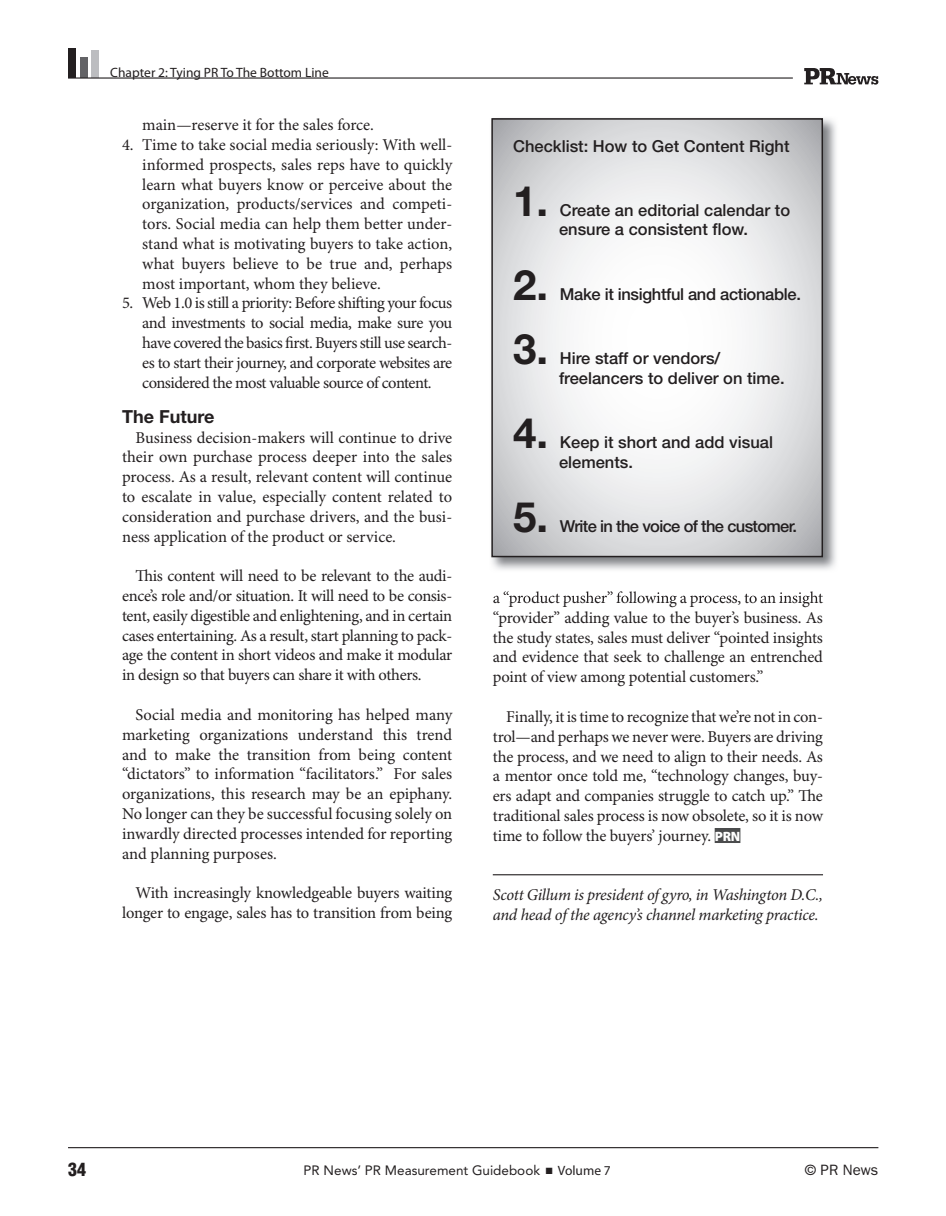
<style>
.page{position:relative;width:946px;height:1216px;background:#fff}
.page>*{position:absolute;margin:0;border:0;box-sizing:border-box;transform-origin:0 0}
.t1{font:700 42px "Helvetica Neue LT Std";color:#231f20}
.t2{font:700 18px "Helvetica Neue LT Std";color:#231f20}
.t3{font:900 condensed 18px "Helvetica LT Std";color:#231f20}
.t4{font:16.5px/19.8px "Minion Pro";letter-spacing:-.01em;color:#231f20;text-align:justify}
.t5{font:500 16.5px/19.8px "Helvetica Neue LT Std";color:#231f20}
.t6{font:italic 16.5px/19.8px "Minion Pro";letter-spacing:-.02em;color:#231f20}
.t7{font:500 16.5px "Helvetica Neue LT Std";letter-spacing:-.02em;color:#231f20}
.t8{font:500 16.5px "Helvetica Neue LT Std";letter-spacing:-.04em;color:#231f20}
.t9{font:15px "ITC Franklin Gothic Std";color:#231f20}
.t10{font:13.5px "Avenir LT Std";color:#231f20}
.t11{font:13.5px "Myriad Pro";color:#231f20}
.s1{font-family:"Myriad Pro";font-weight:900;font-size:13.5px;color:#fff}
.s2{font-family:"Myriad Pro"}
</style>
<div class="page">
<div style="left:68px;top:48px;width:8px;height:30px;background:#231f20"></div>
<div style="left:80px;top:57px;width:8px;height:21px;background:#636366"></div>
<div style="left:92px;top:50px;width:7px;height:28px;background:#bcbdc0"></div>
<hr style="left:68px;top:77px;width:724px;height:2px;background:#231f20">
<svg style="left:804px;top:68px;width:74px;height:17px"></svg>
<hr style="left:68px;top:1147px;width:810px;height:1px;background:#231f20">
<div style="left:714px;top:828px;width:26px;height:15px;background:#4b4c4d"></div>
<hr style="left:493px;top:874px;width:330px;height:1px;background:#231f20">
<img style="left:491px;top:118px;width:345px;height:452px">
<img style="left:493px;top:591px;width:330px;height:9px">
<svg style="left:494px;top:121px;width:326px;height:433px"></svg>
<div style="left:491px;top:118px;width:332px;height:439px;border:2px solid #231f20"></div>
<p class="t11" style="left:110px;top:65px;width:220px">Chapter 2: Tying PR To The Bottom Line</p>
<p class="t4" style="left:142px;top:116px;width:233px">main—reserve it for the sales force.</p>
<p class="t4" style="left:142px;top:135px;width:311px;text-indent:-20px">4. Time to take social media seriously: With well&shy;informed prospects, sales reps have to quickly learn what buyers know or perceive about the organization, products/services and competi&shy;tors. Social media can help them better under&shy;stand what is motivating buyers to take action, what buyers believe to be true and, perhaps most important, whom they believe.</p>
<p class="t4" style="left:142px;top:294px;width:311px;text-indent:-20px">5. Web 1.0 is still a priority: Before shifting your focus and investments to social media, make sure you have covered the basics first. Buyers still use search&shy;es to start their journey, and corporate websites are considered the most valuable source of content.</p>
<p class="t2" style="left:122px;top:405px;width:94px">The Future</p>
<p class="t4" style="left:122px;top:428px;width:332px;text-indent:13px">Business decision-makers will continue to drive their own purchase process deeper into the sales process. As a result, relevant content will continue to escalate in value, especially content related to consideration and purchase drivers, and the busi&shy;ness application of the product or service.</p>
<p class="t4" style="left:122px;top:567px;width:332px;text-indent:13px">This content will need to be relevant to the audi&shy;ence’s role and/or situation. It will need to be consis&shy;tent, easily digestible and enlightening, and in certain cases entertaining. As a result, start planning to pack&shy;age the content in short videos and make it modular in design so that buyers can share it with others.</p>
<p class="t4" style="left:122px;top:705px;width:332px;text-indent:13px">Social media and monitoring has helped many marketing organizations understand this trend and to make the transition from being content “dictators” to information “facilitators.” For sales organizations, this research may be an epiphany.<br>No longer can they be successful focusing solely on inwardly directed processes intended for reporting and planning purposes.</p>
<p class="t4" style="left:122px;top:883px;width:332px;text-align:right">With increasingly knowledgeable buyers waiting longer to engage, sales has to transition from being</p>
<p class="t5" style="left:513px;top:136px;width:278px">Checklist: How to Get Content Right</p>
<p class="t1" style="left:513px;top:175px;width:37px">1.</p>
<p class="t5" style="left:559px;top:200px;width:233px">Create an editorial calendar to ensure a consistent flow.</p>
<p class="t1" style="left:513px;top:259px;width:37px">2.</p>
<p class="t1" style="left:513px;top:323px;width:37px">3.</p>
<p class="t7" style="left:560px;top:284px;width:242px">Make it insightful and actionable.</p>
<p class="t5" style="left:559px;top:348px;width:227px">Hire staff or vendors/ freelancers to deliver on time.</p>
<p class="t1" style="left:513px;top:407px;width:37px">4.</p>
<p class="t5" style="left:559px;top:432px;width:215px">Keep it short and add visual elements.</p>
<p class="t1" style="left:513px;top:491px;width:37px">5.</p>
<p class="t8" style="left:560px;top:516px;width:239px">Write in the voice of the customer.</p>
<p class="t4" style="left:493px;top:588px;width:332px">a “product pusher” following a process, to an insight “provider” adding value to the buyer’s business. As the study states, sales must deliver “pointed insights and evidence that seek to challenge an entrenched point of view among potential customers.”</p>
<p class="t4" style="left:493px;top:707px;width:332px;text-indent:13px">Finally, it is time to recognize that we’re not in con&shy;trol—and perhaps we never were. Buyers are driving the process, and we need to align to their needs. As a mentor once told me, “technology changes, buy&shy;ers adapt and companies struggle to catch up.” The traditional sales process is now obsolete, so it is now time to follow the buyers’ journey. <span class="s1">PRN</span></p>
<p class="t6" style="left:493px;top:885px;width:332px">Scott Gillum is president of gyro, in Washington D.C., and head of the agency’s channel marketing practice.</p>
<p class="t3" style="left:68px;top:1158px;width:19px">34</p>
<p class="t10" style="left:303px;top:1162px;width:309px">PR News’ PR Measurement Guidebook ■ <span class="s2">Volume 7</span></p>
<p class="t9" style="left:804px;top:1161px;width:75px">© PR News</p>
</div>
